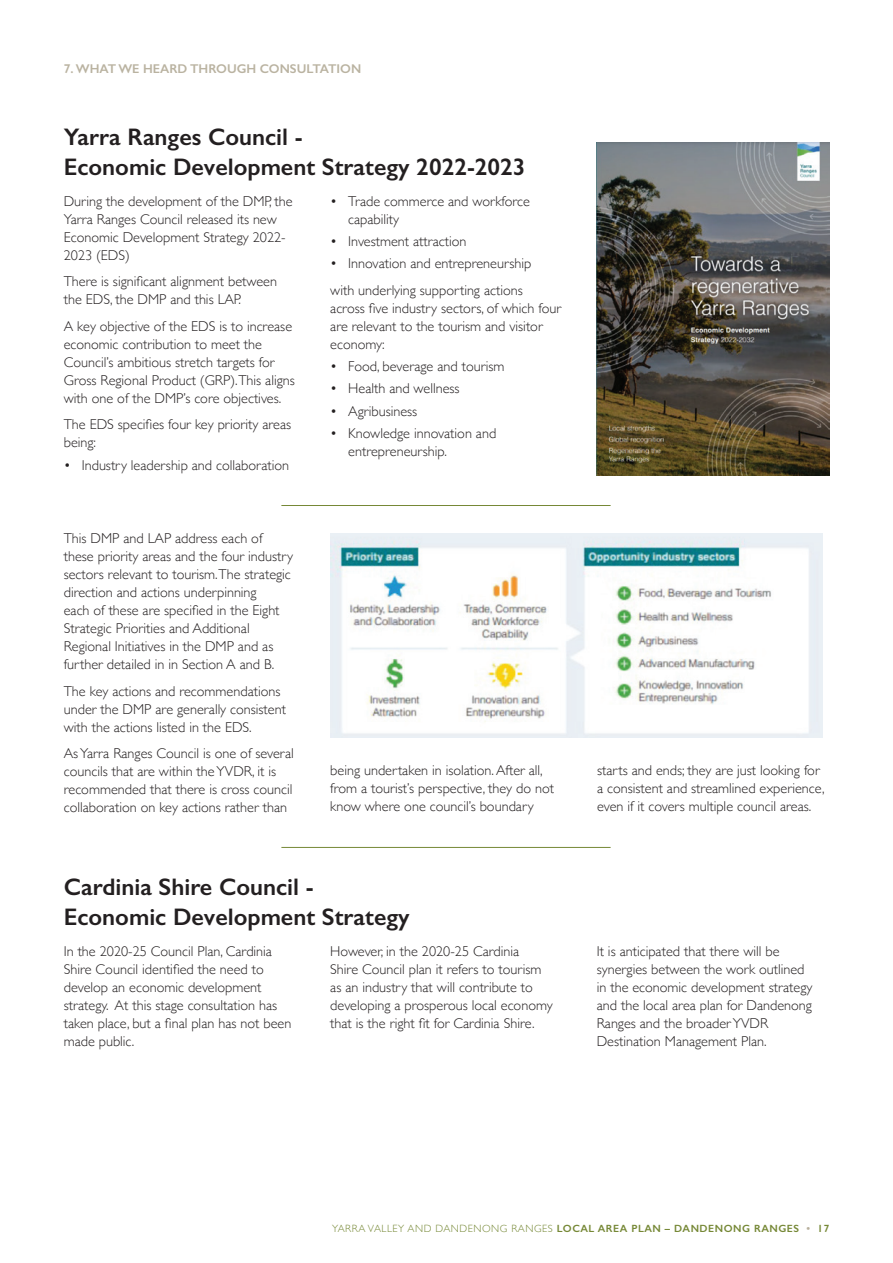
<style>
.page{position:relative;width:893px;height:1263px;background:#fff}
.page>*{position:absolute;margin:0;border:0;box-sizing:border-box;transform-origin:0 0}
.t1{font:600 24px/30px "Gill Sans";color:#231f20}
.t2{font:300 14.25px/18px "Gill Sans";color:#231f20}
.t3{font:600 12.75px "Gill Sans";color:#bab3a1}
.t4{font:600 10.5px "Gill Sans";letter-spacing:.05em;color:#768836}
.s1{font-weight:300}
.s2{color:#b8b09d}
</style>
<div class="page">
<img style="left:597px;top:143px;width:233px;height:332px">
<img style="left:330px;top:533px;width:492px;height:205px">
<hr style="left:281px;top:505px;width:330px;height:1px;background:#768836">
<hr style="left:281px;top:847px;width:330px;height:1px;background:#768836">
<p class="t3" style="left:64px;top:61px;width:299px">7. WHAT WE HEARD THROUGH CONSULTATION</p>
<h1 class="t1" style="left:64px;top:122px;width:463px">Yarra Ranges Council -<br>Economic Development Strategy 2022-2023</h1>
<p class="t2" style="left:64px;top:192px;width:230px">During the development of the DMP, the<br>Yarra Ranges Council released its new<br>Economic Development Strategy 2022-<br>2023 (EDS)</p>
<p class="t2" style="left:64px;top:272px;width:215px">There is significant alignment between the EDS, the DMP and this LAP.</p>
<p class="t2" style="left:64px;top:317px;width:233px">A key objective of the EDS is to increase economic contribution to meet the Council’s ambitious stretch targets for Gross Regional Product (GRP).This aligns with one of the DMP’s core objectives.</p>
<p class="t2" style="left:64px;top:415px;width:229px">The EDS specifies four key priority areas being:</p>
<p class="t2" style="left:64px;top:455px;width:227px">• Industry leadership and collaboration</p>
<p class="t2" style="left:64px;top:529px;width:231px">This DMP and LAP address each of these priority areas and the four industry sectors relevant to tourism.The strategic direction and actions underpinning<br>each of these are specified in the Eight Strategic Priorities and Additional Regional Initiatives in the DMP and as further detailed in in Section A and B.</p>
<p class="t2" style="left:64px;top:681px;width:224px">The key actions and recommendations under the DMP are generally consistent with the actions listed in the EDS.</p>
<p class="t2" style="left:64px;top:744px;width:232px">As Yarra Ranges Council is one of several councils that are within the YVDR, it is recommended that there is cross council collaboration on key actions rather than</p>
<p class="t2" style="left:348px;top:192px;width:183px;text-indent:-18px">• Trade commerce and workforce capability</p>
<p class="t2" style="left:330px;top:232px;width:138px">• Investment attraction</p>
<p class="t2" style="left:330px;top:250px;width:203px;line-height:26.5px">• Innovation and entrepreneurship with underlying supporting actions</p>
<p class="t2" style="left:330px;top:299px;width:232px">across five industry sectors, of which four are relevant to the tourism and visitor economy:</p>
<p class="t2" style="left:330px;top:357px;width:176px">• Food, beverage and tourism</p>
<p class="t2" style="left:330px;top:379px;width:131px">• Health and wellness</p>
<p class="t2" style="left:330px;top:401px;width:89px">• Agribusiness</p>
<p class="t2" style="left:348px;top:424px;width:150px;text-indent:-18px">• Knowledge innovation and entrepreneurship.</p>
<p class="t2" style="left:330px;top:760px;width:225px">being undertaken in isolation. After all, from a tourist’s perspective, they do not know where one council’s boundary</p>
<p class="t2" style="left:597px;top:760px;width:229px">starts and ends; they are just looking for a consistent and streamlined experience, even if it covers multiple council areas.</p>
<h1 class="t1" style="left:64px;top:872px;width:347px">Cardinia Shire Council -<br>Economic Development Strategy</h1>
<p class="t2" style="left:64px;top:942px;width:229px">In the 2020-25 Council Plan, Cardinia Shire Council identified the need to develop an economic development strategy. At this stage consultation has taken place, but a final plan has not been made public.</p>
<p class="t2" style="left:330px;top:942px;width:224px">However, in the 2020-25 Cardinia<br>Shire Council plan it refers to tourism as an industry that will contribute to developing a prosperous local economy that is the right fit for Cardinia Shire.</p>
<p class="t2" style="left:597px;top:942px;width:217px">It is anticipated that there will be synergies between the work outlined in the economic development strategy and the local area plan for Dandenong Ranges and the broader YVDR Destination Management Plan.</p>
<p class="t4" style="left:332px;top:1222px;width:498px"><span class="s1">YARRA VALLEY AND DANDENONG RANGES</span> LOCAL AREA PLAN – DANDENONG RANGES <span class="s2">•</span> 17</p>
</div>
